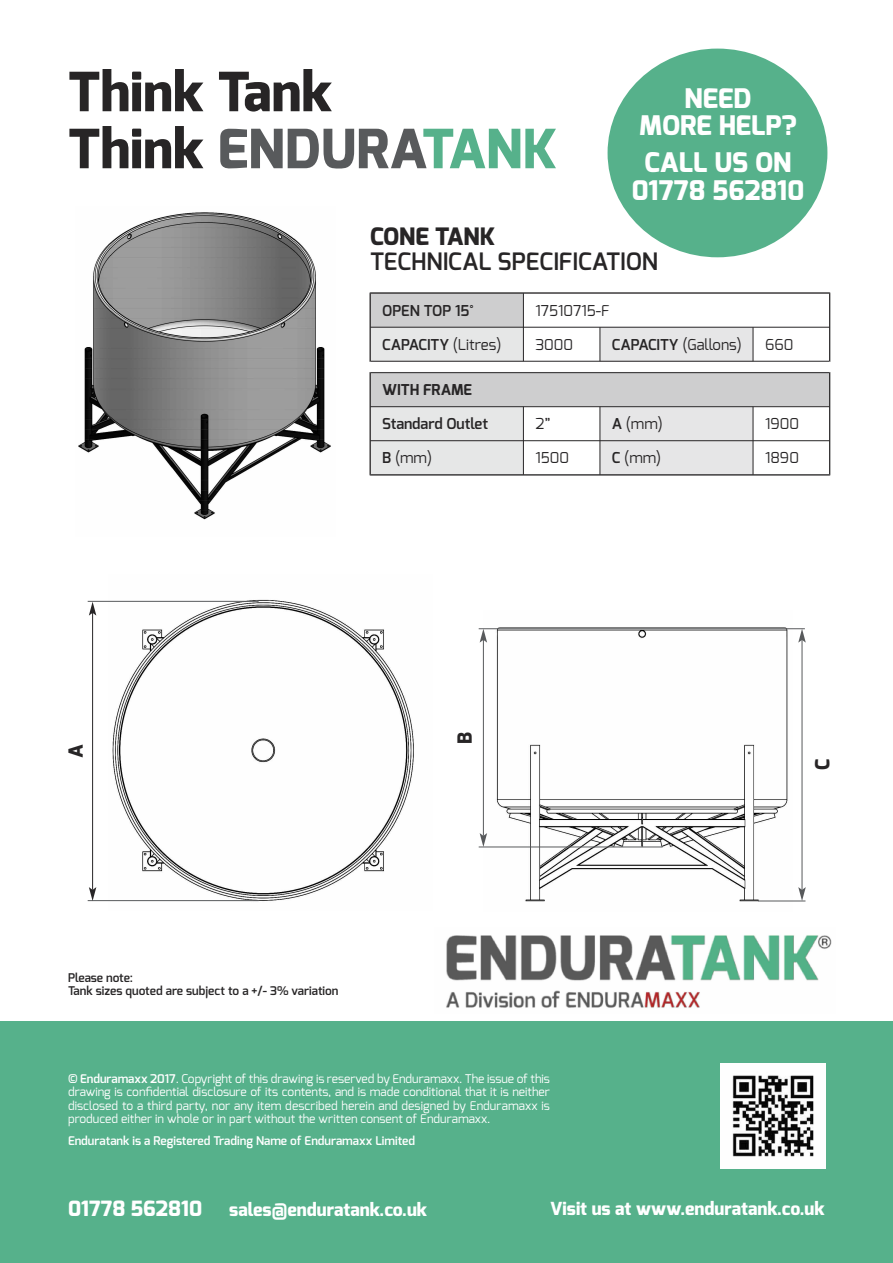
<style>
.page{position:relative;width:893px;height:1263px;background:#fff}
.page>*{position:absolute;margin:0;border:0;box-sizing:border-box;transform-origin:0 0}
.t1{font:800 54px/57px "Exo";color:#272526}
.t2{font:800 27px/27px "Exo";color:#fff;text-align:center}
.t3{font:600 24px "Exo";color:#272526}
.t4{font:800 24px "Exo";color:#272526}
.t5{font:800 21px "Exo";color:#fff}
.t6{font:800 19.5px "Exo";color:#272526}
.t7{font:800 18px "Exo";color:#fff}
.t8{font:15px "Exo";color:#272526}
.t9{font:600 15px "Exo";color:#272526}
.t10{font:700 15px "Exo";color:#272526}
.t11{font:12px/13.5px "Exo";color:#fff;text-align:justify}
.t12{font:600 12px "Exo";color:#fff}
.t13{font:600 12px/13.5px "Exo";color:#272526}
.s1{color:#585a5c}
.s2{color:#56b18b}
.s3{font-weight:400}
.s4{font-weight:600}
</style>
<div class="page">
<img style="left:483px;top:627px;width:310px;height:275px">
<div style="left:0;top:1021px;width:893px;height:242px;background:#56b18b"></div>
<img style="left:721px;top:1064px;width:104px;height:104px">
<img style="left:108px;top:599px;width:306px;height:303px">
<img style="left:78px;top:212px;width:253px;height:308px">
<div style="left:608px;top:49px;width:219px;height:208px;background:#56b18b;border-radius:50%"></div>
<div style="left:370px;top:293px;width:153px;height:34px;background:#cececf"></div>
<div style="left:370px;top:327px;width:153px;height:34px;background:#e6e7e7"></div>
<div style="left:600px;top:327px;width:153px;height:34px;background:#e6e6e7"></div>
<hr style="left:370px;top:293px;width:1px;height:68px;background:#272526">
<hr style="left:523px;top:293px;width:1px;height:68px;background:#272526">
<hr style="left:600px;top:327px;width:1px;height:34px;background:#272526">
<hr style="left:753px;top:327px;width:1px;height:34px;background:#272526">
<hr style="left:829px;top:293px;width:1px;height:68px;background:#272526">
<hr style="left:370px;top:293px;width:460px;height:1px;background:#272526">
<hr style="left:370px;top:327px;width:460px;height:1px;background:#272526">
<hr style="left:370px;top:361px;width:460px;height:1px;background:#272526">
<hr style="left:483px;top:640px;width:1px;height:196px;background:#585a5c">
<svg style="left:480px;top:629px;width:7px;height:14px"></svg>
<svg style="left:480px;top:833px;width:7px;height:13px"></svg>
<hr style="left:479px;top:846px;width:184px;height:1px;background:#585a5c">
<hr style="left:479px;top:628px;width:326px;height:1px;background:#585a5c">
<hr style="left:802px;top:640px;width:1px;height:250px;background:#585a5c">
<svg style="left:798px;top:629px;width:8px;height:14px"></svg>
<svg style="left:798px;top:887px;width:8px;height:14px"></svg>
<hr style="left:758px;top:901px;width:47px;height:1px;background:#585a5c">
<img style="left:446px;top:935px;width:386px;height:73px">
<hr style="left:88px;top:900px;width:171px;height:1px;background:#585a5c">
<hr style="left:88px;top:601px;width:171px;height:1px;background:#585a5c">
<hr style="left:92px;top:613px;width:1px;height:277px;background:#272526">
<svg style="left:89px;top:602px;width:7px;height:14px"></svg>
<svg style="left:89px;top:887px;width:7px;height:14px"></svg>
<div style="left:370px;top:373px;width:460px;height:34px;background:#cececf"></div>
<div style="left:370px;top:407px;width:153px;height:34px;background:#e6e7e7"></div>
<div style="left:600px;top:407px;width:153px;height:34px;background:#e6e6e7"></div>
<div style="left:370px;top:441px;width:153px;height:34px;background:#e6e7e7"></div>
<div style="left:600px;top:441px;width:153px;height:34px;background:#e6e6e7"></div>
<hr style="left:370px;top:373px;width:1px;height:102px;background:#272526">
<hr style="left:523px;top:407px;width:1px;height:68px;background:#272526">
<hr style="left:600px;top:407px;width:1px;height:68px;background:#272526">
<hr style="left:753px;top:407px;width:1px;height:68px;background:#272526">
<hr style="left:829px;top:373px;width:1px;height:102px;background:#272526">
<hr style="left:370px;top:372px;width:460px;height:1px;background:#272526">
<hr style="left:370px;top:406px;width:460px;height:1px;background:#272526">
<hr style="left:370px;top:440px;width:460px;height:1px;background:#272526">
<hr style="left:370px;top:474px;width:460px;height:1px;background:#272526">
<h1 class="t1" style="left:68px;top:69px;width:491px">Think Tank<br>Think <span class="s1">ENDURA</span><span class="s2">TANK</span></h1>
<h2 class="t2" style="left:639px;top:88px;width:159px">NEED<br>MORE HELP?</h2>
<h2 class="t2" style="left:632px;top:151px;width:174px;line-height:28.2px">CALL US ON<br>01778 562810</h2>
<h3 class="t4" style="left:370px;top:226px;width:127px">CONE TANK</h3>
<h3 class="t3" style="left:370px;top:251px;width:290px">TECHNICAL SPECIFICATION</h3>
<p class="t9" style="left:382px;top:304px;width:93px">OPEN TOP 15°</p>
<p class="t8" style="left:535px;top:302px;width:76px">17510715-F</p>
<p class="t9" style="left:382px;top:338px;width:121px">CAPACITY <span class="s3">(Litres)</span></p>
<p class="t8" style="left:535px;top:336px;width:39px">3000</p>
<p class="t8" style="left:612px;top:336px;width:131px"><span class="s4">CAPACITY</span> (Gallons)</p>
<p class="t8" style="left:765px;top:336px;width:30px">660</p>
<p class="t10" style="left:382px;top:383px;width:91px">WITH FRAME</p>
<p class="t9" style="left:382px;top:417px;width:107px">Standard Outlet</p>
<p class="t8" style="left:535px;top:415px;width:17px">2”</p>
<p class="t8" style="left:612px;top:415px;width:52px"><span class="s4">A</span> (mm)</p>
<p class="t8" style="left:765px;top:415px;width:36px">1900</p>
<p class="t8" style="left:382px;top:449px;width:51px"><span class="s4">B</span> (mm)</p>
<p class="t8" style="left:535px;top:449px;width:35px">1500</p>
<p class="t8" style="left:612px;top:449px;width:51px"><span class="s4">C</span> (mm)</p>
<p class="t8" style="left:765px;top:449px;width:35px">1890</p>
<h3 class="t6" style="left:67px;top:758px;width:15px;rotate:-90deg">A</h3>
<p class="t13" style="left:68px;top:972px;width:272px">Please note:<br>Tank sizes quoted are subject to a +/- 3% variation</p>
<h3 class="t6" style="left:456px;top:744px;width:13px;rotate:-90deg">B</h3>
<p class="t11" style="left:68px;top:1072px;width:483px"><span class="s4">© Enduramaxx 2017</span>. Copyright of this drawing is reserved by Enduramaxx. The issue of this drawing is confidential disclosure of its contents, and is made conditional that it is neither disclosed to a third party, nor any item described herein and designed by Enduramaxx is produced either in whole or in part without the written consent of Enduramaxx.</p>
<p class="t12" style="left:68px;top:1136px;width:349px">Enduratank is a Registered Trading Name of Enduramaxx Limited</p>
<h3 class="t6" style="left:814px;top:770px;width:13px;rotate:-90deg">C</h3>
<h3 class="t5" style="left:68px;top:1200px;width:136px">01778 562810</h3>
<h3 class="t7" style="left:229px;top:1202px;width:200px">sales@enduratank.co.uk</h3>
<h3 class="t7" style="left:550px;top:1201px;width:276px">Visit us at www.enduratank.co.uk</h3>
</div>
